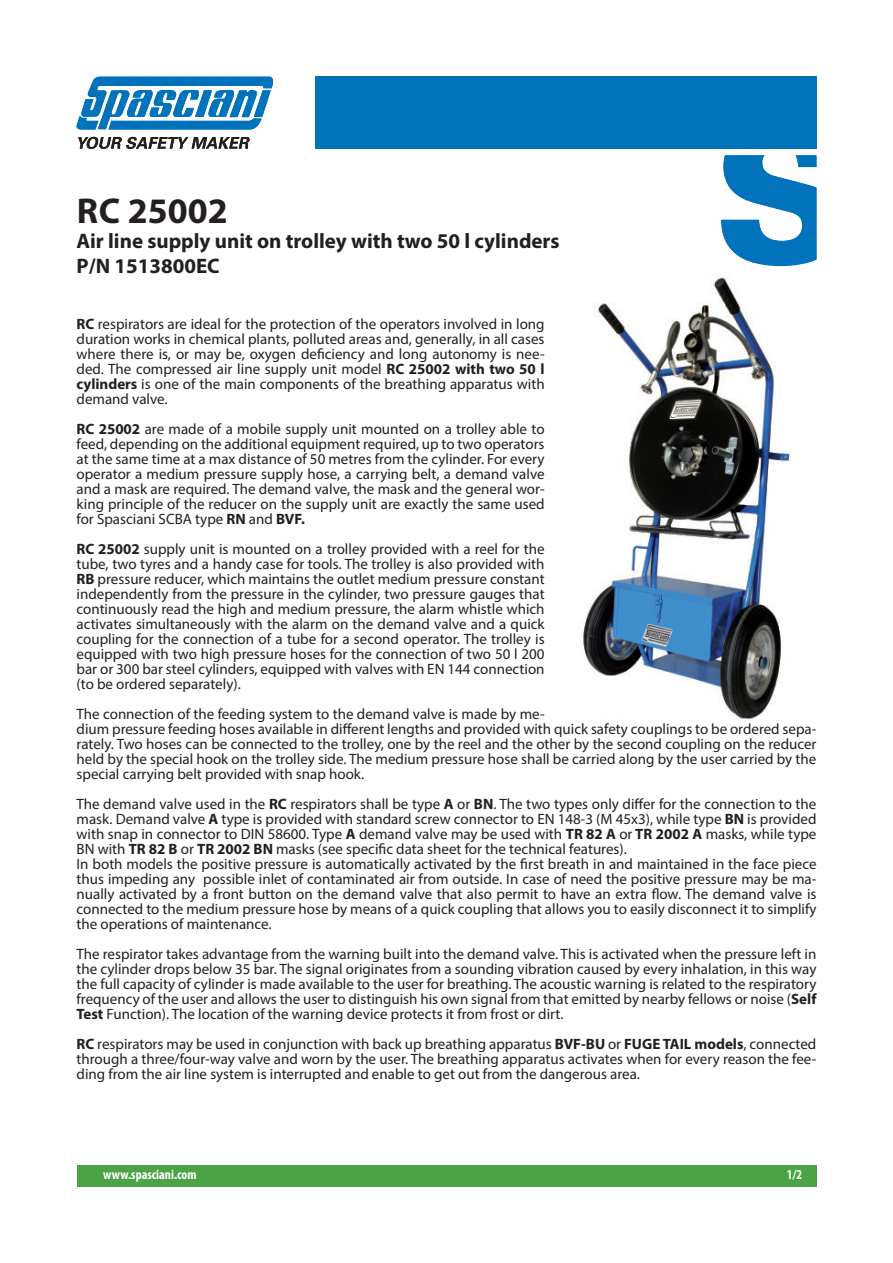
<style>
.page{position:relative;width:893px;height:1263px;background:#fff}
.page>*{position:absolute;margin:0;border:0;box-sizing:border-box;transform-origin:0 0}
.t1{font:700 36px "Myriad Pro";color:#231f20}
.t2{font:700 21px "Myriad Pro";color:#231f20}
.t3{font:15px/15px "Myriad Pro";color:#231f20;text-align:justify}
.t4{font:700 condensed 13.5px "Myriad Pro";color:#fff}
.s1{font-weight:700}
</style>
<div class="page">
<div style="left:77px;top:1165px;width:739px;height:22px;background:#4ca346"></div>
<svg style="left:77px;top:77px;width:196px;height:52px"></svg>
<svg style="left:78px;top:137px;width:172px;height:12px"></svg>
<div style="left:315px;top:77px;width:501px;height:72px;background:#0073bc"></div>
<img style="left:583px;top:277px;width:208px;height:442px">
<svg style="left:721px;top:155px;width:95px;height:111px"></svg>
<p class="t1" style="left:77px;top:187px;width:152px">RC 25002</p>
<p class="t2" style="left:77px;top:227px;width:485px">Air line supply unit on trolley with two 50 l cylinders</p>
<p class="t2" style="left:77px;top:252px;width:145px">P/N 1513800EC</p>
<p class="t3" style="left:77px;top:316px;width:470px"><span class="s1">RC</span> respirators are ideal for the protection of the operators involved in long duration works in chemical plants, polluted areas and, generally, in all cases where there is, or may be, oxygen deficiency and long autonomy is nee&shy;ded. The compressed air line supply unit model <span class="s1">RC 25002 with two 50 l cylinders</span> is one of the main components of the breathing apparatus with demand valve.</p>
<p class="t3" style="left:77px;top:421px;width:470px"><span class="s1">RC 25002</span> are made of a mobile supply unit mounted on a trolley able to feed, depending on the additional equipment required, up to two operators at the same time at a max distance of 50 metres from the cylinder. For every operator a medium pressure supply hose, a carrying belt, a demand valve and a mask are required. The demand valve, the mask and the general wor&shy;king principle of the reducer on the supply unit are exactly the same used for Spasciani SCBA type <span class="s1">RN</span> and <span class="s1">BVF.</span></p>
<p class="t3" style="left:77px;top:541px;width:470px"><span class="s1">RC 25002</span> supply unit is mounted on a trolley provided with a reel for the tube, two tyres and a handy case for tools. The trolley is also provided with <span class="s1">RB</span> pressure reducer, which maintains the outlet medium pressure constant independently from the pressure in the cylinder, two pressure gauges that continuously read the high and medium pressure, the alarm whistle which activates simultaneously with the alarm on the demand valve and a quick coupling for the connection of a tube for a second operator. The trolley is equipped with two high pressure hoses for the connection of two 50 l 200 bar or 300 bar steel cylinders, equipped with valves with EN 144 connection (to be ordered separately).</p>
<p class="t3" style="left:77px;top:706px;width:741px;text-align:left">The connection of the feeding system to the demand valve is made by me-<br>dium pressure feeding hoses available in different lengths and provided with quick safety couplings to be ordered sepa&shy;rately. Two hoses can be connected to the trolley, one by the reel and the other by the second coupling on the reducer held by the special hook on the trolley side. The medium pressure hose shall be carried along by the user carried by the special carrying belt provided with snap hook.</p>
<p class="t3" style="left:77px;top:796px;width:741px">The demand valve used in the <span class="s1">RC</span> respirators shall be type <span class="s1">A</span> or <span class="s1">BN</span>. The two types only differ for the connection to the mask. Demand valve <span class="s1">A</span> type is provided with standard screw connector to EN 148-3 (M 45x3), while type <span class="s1">BN</span> is provided with snap in connector to DIN 58600. Type <span class="s1">A</span> demand valve may be used with <span class="s1">TR 82 A</span> or <span class="s1">TR 2002 A</span> masks, while type BN with <span class="s1">TR 82 B</span> or <span class="s1">TR 2002 BN</span> masks (see specific data sheet for the technical features).</p>
<p class="t3" style="left:77px;top:856px;width:741px">In both models the positive pressure is automatically activated by the first breath in and maintained in the face piece thus impeding any possible inlet of contaminated air from outside. In case of need the positive pressure may be ma&shy;nually activated by a front button on the demand valve that also permit to have an extra flow. The demand valve is connected to the medium pressure hose by means of a quick coupling that allows you to easily disconnect it to simplify the operations of maintenance.</p>
<p class="t3" style="left:77px;top:946px;width:741px">The respirator takes advantage from the warning built into the demand valve. This is activated when the pressure left in the cylinder drops below 35 bar. The signal originates from a sounding vibration caused by every inhalation, in this way the full capacity of cylinder is made available to the user for breathing. The acoustic warning is related to the respiratory frequency of the user and allows the user to distinguish his own signal from that emitted by nearby fellows or noise (<span class="s1">Self Test</span> Function). The location of the warning device protects it from frost or dirt.</p>
<p class="t3" style="left:77px;top:1036px;width:741px"><span class="s1">RC</span> respirators may be used in conjunction with back up breathing apparatus <span class="s1">BVF-BU</span> or <span class="s1">FUGE TAIL models</span>, connected through a three/four-way valve and worn by the user. The breathing apparatus activates when for every reason the fee&shy;ding from the air line system is interrupted and enable to get out from the dangerous area.</p>
<p class="t4" style="left:103px;top:1166px;width:95px">www.spasciani.com</p>
<p class="t4" style="left:787px;top:1166px;width:17px">1/2</p>
</div>
